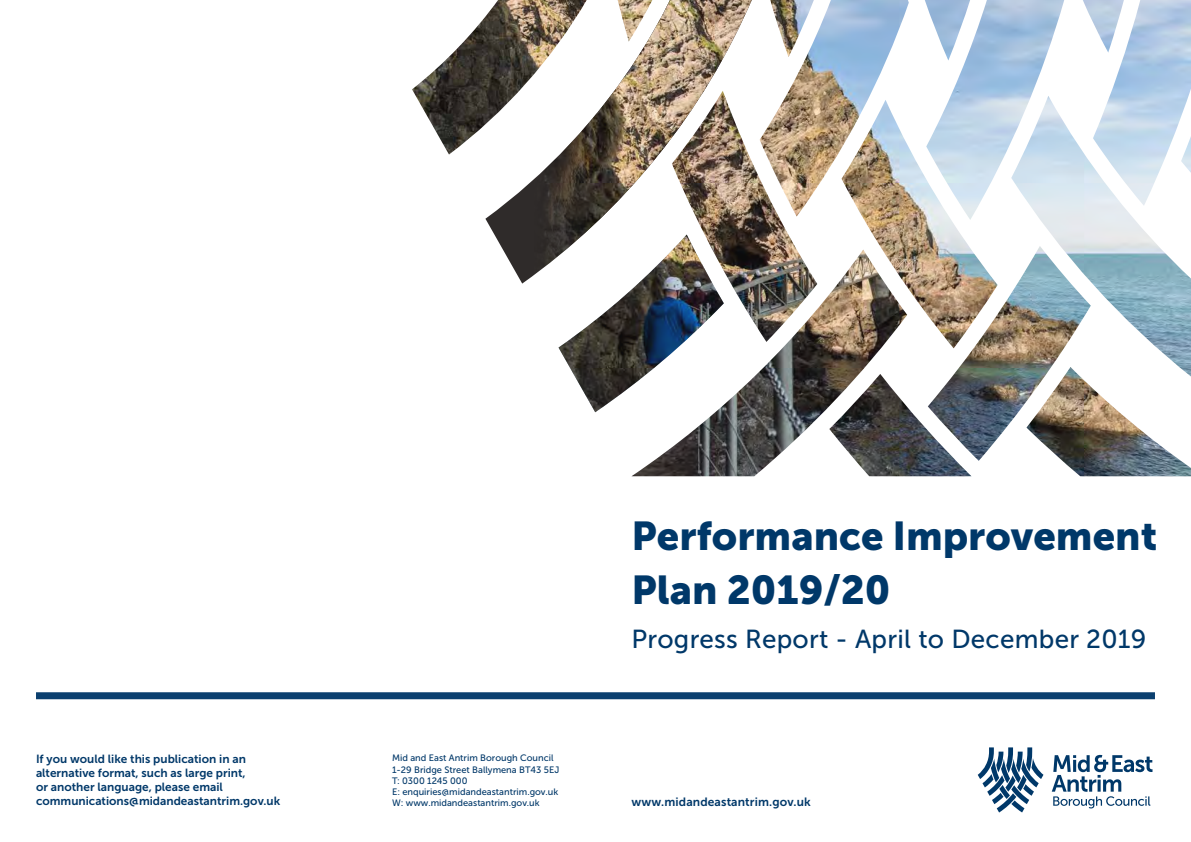
<style>
.page{position:relative;width:1191px;height:842px;background:#fff}
.page>*{position:absolute;margin:0;border:0;box-sizing:border-box;transform-origin:0 0}
.t1{font:40px/54px "Museo Sans 900";color:#003869}
.t2{font:26px "Museo Sans 500";letter-spacing:.01em;color:#003869}
.t3{font:12px "Museo Sans 700";letter-spacing:.01em;color:#003869}
.t4{font:11.8px/14.2px "Museo Sans 700";color:#003869}
.t5{font:9.3px/11.1px "Museo Sans 500";color:#003869}
</style>
<div class="page">
<svg style="left:977px;top:747px;width:66px;height:65px"></svg>
<svg style="left:1051px;top:755px;width:101px;height:53px"></svg>
<div style="left:36px;top:692px;width:1119px;height:7px;background:#0b406f"></div>
<img style="left:485px;top:0;width:706px;height:476px">
<img style="left:412px;top:0;width:175px;height:155px">
<p class="t4" style="left:36px;top:751px;width:246px">If you would like this publication in an alternative format, such as large print,<br>or another language, please email communications@midandeastantrim.gov.uk</p>
<p class="t5" style="left:392px;top:753px;width:169px">Mid and East Antrim Borough Council<br>1-29 Bridge Street Ballymena BT43 5EJ<br>T: 0300 1245 000<br>E: enquiries@midandeastantrim.gov.uk<br>W: www.midandeastantrim.gov.uk</p>
<h1 class="t1" style="left:631px;top:509px;width:527px">Performance Improvement<br>Plan 2019/20</h1>
<h2 class="t2" style="left:631px;top:625px;width:516px">Progress Report - April to December 2019</h2>
<p class="t3" style="left:631px;top:795px;width:181px">www.midandeastantrim.gov.uk</p>
</div>
